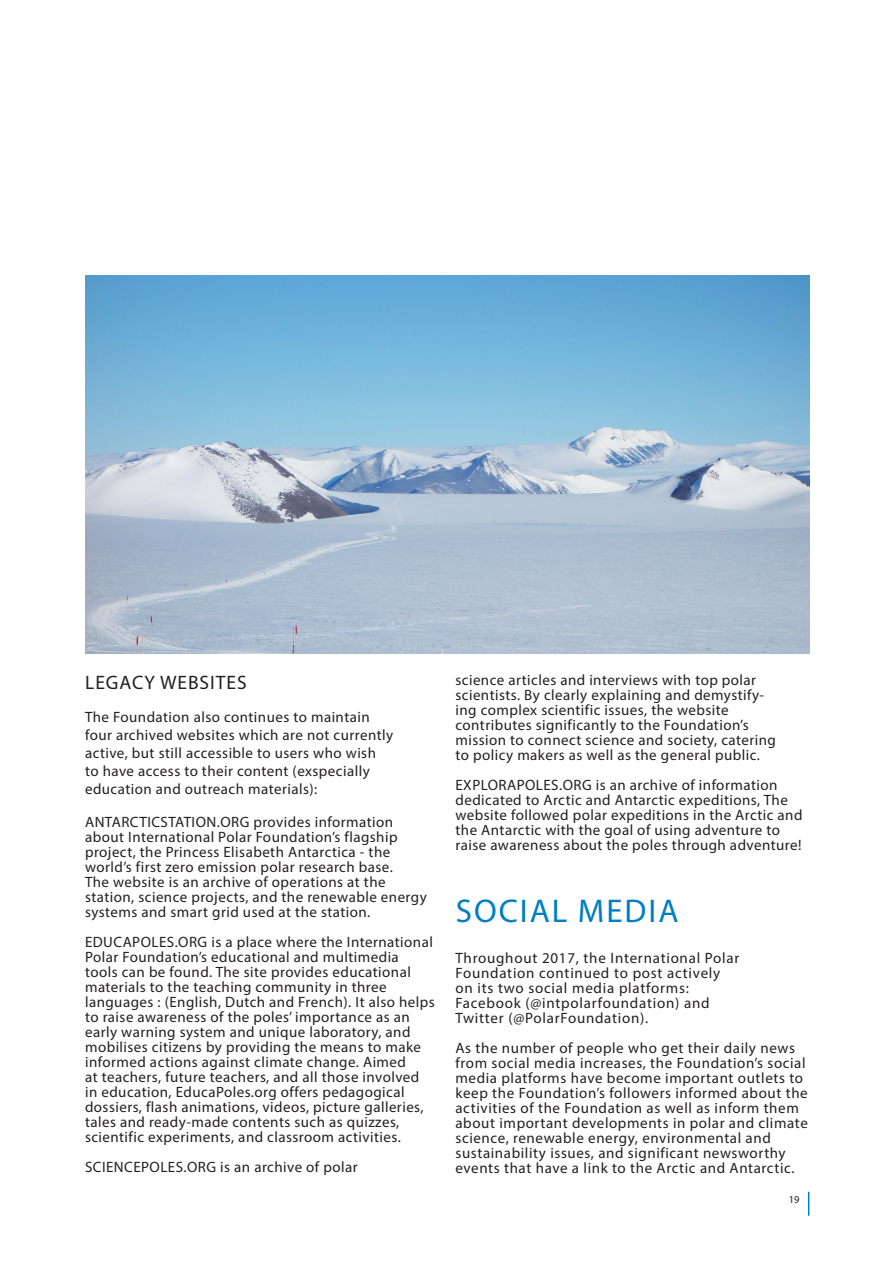
<style>
.page{position:relative;width:893px;height:1263px;background:#fff}
.page>*{position:absolute;margin:0;border:0;box-sizing:border-box;transform-origin:0 0}
.texte{font:33px "Myriad Pro";letter-spacing:.06em;color:#007ec5}
.texte-2{font:19.5px "Myriad Pro";letter-spacing:.05em;color:#231f20}
.texte-3{font:15px/15px "Myriad Pro";letter-spacing:.03em;color:#231f20}
.texte-4{font:15px/15px "Myriad Pro";letter-spacing:.05em;color:#231f20}
.t1{font:10.5px "Myriad Pro";color:#231f20}
</style>
<div class="page">
<svg style="left:808px;top:1192px;width:1px;height:24px"></svg>
<img style="left:85px;top:275px;width:724px;height:378px">
<p class="texte-2" style="left:85px;top:670px;width:163px">LEGACY WEBSITES</p>
<p class="texte-3" style="left:85px;top:707px;width:310px;line-height:18px">The Foundation also continues to maintain four archived websites which are not currently active, but still accessible to users who wish to have access to their content (exspecially education and outreach materials):</p>
<p class="texte-3" style="left:85px;top:814px;width:343px">ANTARCTICSTATION.ORG provides information about International Polar Foundation’s flagship project, the Princess Elisabeth Antarctica - the world’s first zero emission polar research base.<br>The website is an archive of operations at the station, science projects, and the renewable energy systems and smart grid used at the station.</p>
<p class="texte-3" style="left:85px;top:934px;width:351px">EDUCAPOLES.ORG is a place where the International Polar Foundation’s educational and multimedia tools can be found. The site provides educational materials to the teaching community in three languages : (English, Dutch and French). It also helps to raise awareness of the poles’ importance as an early warning system and unique laboratory, and mobilises citizens by providing the means to make informed actions against climate change. Aimed<br>at teachers, future teachers, and all those involved in education, EducaPoles.org offers pedagogical dossiers, flash animations, videos, picture galleries, tales and ready-made contents such as quizzes, scientific experiments, and classroom activities.</p>
<p class="texte-3" style="left:85px;top:1159px;width:274px">SCIENCEPOLES.ORG is an archive of polar</p>
<p class="texte-3" style="left:455px;top:672px;width:322px">science articles and interviews with top polar scientists. By clearly explaining and demystify&shy;ing complex scientific issues, the website contributes significantly to the Foundation’s mission to connect science and society, catering to policy makers as well as the general public.</p>
<p class="texte-3" style="left:455px;top:777px;width:348px">EXPLORAPOLES.ORG is an archive of information dedicated to Arctic and Antarctic expeditions, The website followed polar expeditions in the Arctic and the Antarctic with the goal of using adventure to raise awareness about the poles through adventure!</p>
<p class="texte" style="left:456px;top:891px;width:224px">SOCIAL MEDIA</p>
<p class="texte-4" style="left:455px;top:950px;width:285px">Throughout 2017, the International Polar Foundation continued to post actively on its two social media platforms:<br>Facebook (@intpolarfoundation) and Twitter (@PolarFoundation).</p>
<p class="texte-3" style="left:455px;top:1040px;width:354px">As the number of people who get their daily news from social media increases, the Foundation’s social media platforms have become important outlets to keep the Foundation’s followers informed about the activities of the Foundation as well as inform them about important developments in polar and climate science, renewable energy, environmental and sustainability issues, and significant newsworthy events that have a link to the Arctic and Antarctic.</p>
<p class="t1" style="left:789px;top:1193px;width:12px">19</p>
</div>
